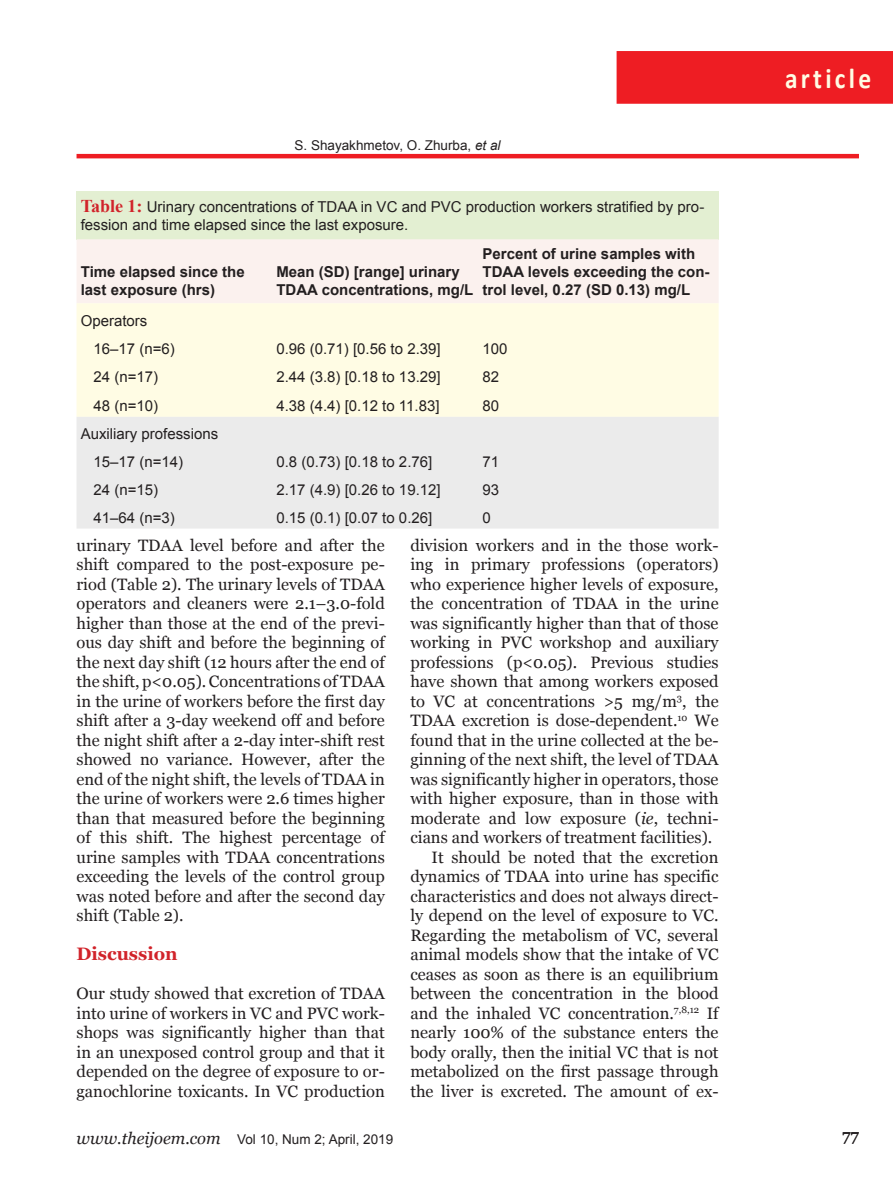
<style>
.page{position:relative;width:893px;height:1191px;background:#fff}
.page>*{position:absolute;margin:0;border:0;box-sizing:border-box;transform-origin:0 0}
.t1{font:700 28.8px "Calibri";letter-spacing:.13em;color:#fffce4;scale:.88 1}
.heading{font:700 18px "Georgia";color:#d1232a}
.body{font:16.5px/19.5px "Georgia";color:#231f20;text-align:justify}
.First_body{font:16.5px/19.5px "Georgia";color:#231f20;text-align:justify}
.Table_line_body{font:15px "Arial";color:#231f20}
.table_line_2{font:700 15px/18px "Arial";color:#231f20}
.Legend{font:15px/18px "Arial";color:#231f20}
.indentate_tabe{font:15px "Arial";color:#231f20}
.Running_Auth{font:13.5px "Arial";color:#231f20}
.s1{font-style:italic}
.s2{font-family:"Times New Roman";font-weight:700;font-size:18px;color:#d1232a}
.s3{font-family:"Georgia";font-style:italic;font-size:16.5px}
</style>
<div class="page">
<hr style="left:77px;top:154px;width:782px;height:4px;background:#ee1d23">
<div style="left:617px;top:51px;width:276px;height:53px;background:#ee1d23"></div>
<div style="left:77px;top:191px;width:642px;height:48px;background:#e3efd2"></div>
<div style="left:77px;top:239px;width:642px;height:64px;background:#fbf1ee"></div>
<div style="left:77px;top:303px;width:642px;height:114px;background:#fffce4"></div>
<div style="left:77px;top:417px;width:642px;height:111px;background:#ebebeb"></div>
<p class="Running_Auth" style="left:295px;top:136px;width:208px">S. Shayakhmetov, O. Zhurba, <span class="s1">et al</span></p>
<p class="Legend" style="left:81px;top:198px;width:625px"><span class="s2">Table 1:</span> Urinary concentrations of TDAA in VC and PVC production workers stratified by pro&shy;fession and time elapsed since the last exposure.</p>
<p class="table_line_2" style="left:81px;top:263px;width:165px">Time elapsed since the last exposure (hrs)</p>
<p class="table_line_2" style="left:276px;top:263px;width:198px">Mean (SD) [range] urinary<br>TDAA concentrations, mg/L</p>
<p class="table_line_2" style="left:483px;top:245px;width:229px">Percent of urine samples with<br>TDAA levels exceeding the con&shy;trol level, 0.27 (SD 0.13) mg/L</p>
<p class="Table_line_body" style="left:81px;top:310px;width:68px">Operators</p>
<p class="indentate_tabe" style="left:94px;top:338px;width:83px">16–17 (n=6)</p>
<p class="Table_line_body" style="left:276px;top:338px;width:166px">0.96 (0.71) [0.56 to 2.39]</p>
<p class="Table_line_body" style="left:483px;top:338px;width:27px">100</p>
<p class="indentate_tabe" style="left:94px;top:366px;width:66px">24 (n=17)</p>
<p class="Table_line_body" style="left:276px;top:366px;width:166px">2.44 (3.8) [0.18 to 13.29]</p>
<p class="Table_line_body" style="left:483px;top:366px;width:18px">82</p>
<p class="indentate_tabe" style="left:94px;top:396px;width:66px">48 (n=10)</p>
<p class="Table_line_body" style="left:276px;top:396px;width:165px">4.38 (4.4) [0.12 to 11.83]</p>
<p class="Table_line_body" style="left:483px;top:396px;width:18px">80</p>
<p class="Table_line_body" style="left:81px;top:424px;width:139px">Auxiliary professions</p>
<p class="indentate_tabe" style="left:94px;top:452px;width:91px">15–17 (n=14)</p>
<p class="Table_line_body" style="left:276px;top:452px;width:157px">0.8 (0.73) [0.18 to 2.76]</p>
<p class="Table_line_body" style="left:483px;top:452px;width:18px">71</p>
<p class="indentate_tabe" style="left:94px;top:480px;width:66px">24 (n=15)</p>
<p class="Table_line_body" style="left:276px;top:480px;width:166px">2.17 (4.9) [0.26 to 19.12]</p>
<p class="Table_line_body" style="left:483px;top:480px;width:18px">93</p>
<p class="indentate_tabe" style="left:94px;top:508px;width:83px">41–64 (n=3)</p>
<p class="Table_line_body" style="left:276px;top:508px;width:157px">0.15 (0.1) [0.07 to 0.26]</p>
<p class="Table_line_body" style="left:483px;top:508px;width:10px">0</p>
<p class="body" style="left:77px;top:535px;width:310px">urinary TDAA level before and after the shift compared to the post-exposure pe&shy;riod (Table 2). The urinary levels of TDAA operators and cleaners were 2.1–3.0-fold higher than those at the end of the previ&shy;ous day shift and before the beginning of the next day shift (12 hours after the end of the shift, p&lt;0.05). Concentrations of TDAA in the urine of workers before the first day shift after a 3-day weekend off and before the night shift after a 2-day inter-shift rest showed no variance. However, after the end of the night shift, the levels of TDAA in the urine of workers were 2.6 times higher than that measured before the beginning of this shift. The highest percentage of urine samples with TDAA concentrations exceeding the levels of the control group was noted before and after the second day shift (Table 2).</p>
<p class="heading" style="left:77px;top:943px;width:103px">Discussion</p>
<p class="First_body" style="left:77px;top:984px;width:310px">Our study showed that excretion of TDAA into urine of workers in VC and PVC work&shy;shops was significantly higher than that in an unexposed control group and that it depended on the degree of exposure to or&shy;ganochlorine toxicants. In VC production</p>
<p class="First_body" style="left:410px;top:535px;width:310px">division workers and in the those work&shy;ing in primary professions (operators) who experience higher levels of exposure, the concentration of TDAA in the urine was significantly higher than that of those working in PVC workshop and auxiliary professions (p&lt;0.05). Previous studies have shown that among workers exposed to VC at concentrations &gt;5 mg/m<sup>3</sup>, the TDAA excretion is dose-dependent.<sup>10</sup> We found that in the urine collected at the be&shy;ginning of the next shift, the level of TDAA was significantly higher in operators, those with higher exposure, than in those with moderate and low exposure (<span class="s1">ie</span>, techni&shy;cians and workers of treatment facilities).</p>
<p class="body" style="left:410px;top:847px;width:310px;text-indent:21px">It should be noted that the excretion dynamics of TDAA into urine has specific characteristics and does not always direct&shy;ly depend on the level of exposure to VC.<br>Regarding the metabolism of VC, several animal models show that the intake of VC ceases as soon as there is an equilibrium between the concentration in the blood and the inhaled VC concentration.<sup>7,8,12</sup> If nearly 100% of the substance enters the body orally, then the initial VC that is not metabolized on the first passage through the liver is excreted. The amount of ex-</p>
<h1 class="t1" style="left:785px;top:60px;width:99px">article</h1>
<p class="Running_Auth" style="left:77px;top:1130px;width:318px"><span class="s3">www.theijoem.com</span> Vol 10, Num 2; April, 2019</p>
<p class="body" style="left:842px;top:1125px;width:18px">77</p>
</div>
